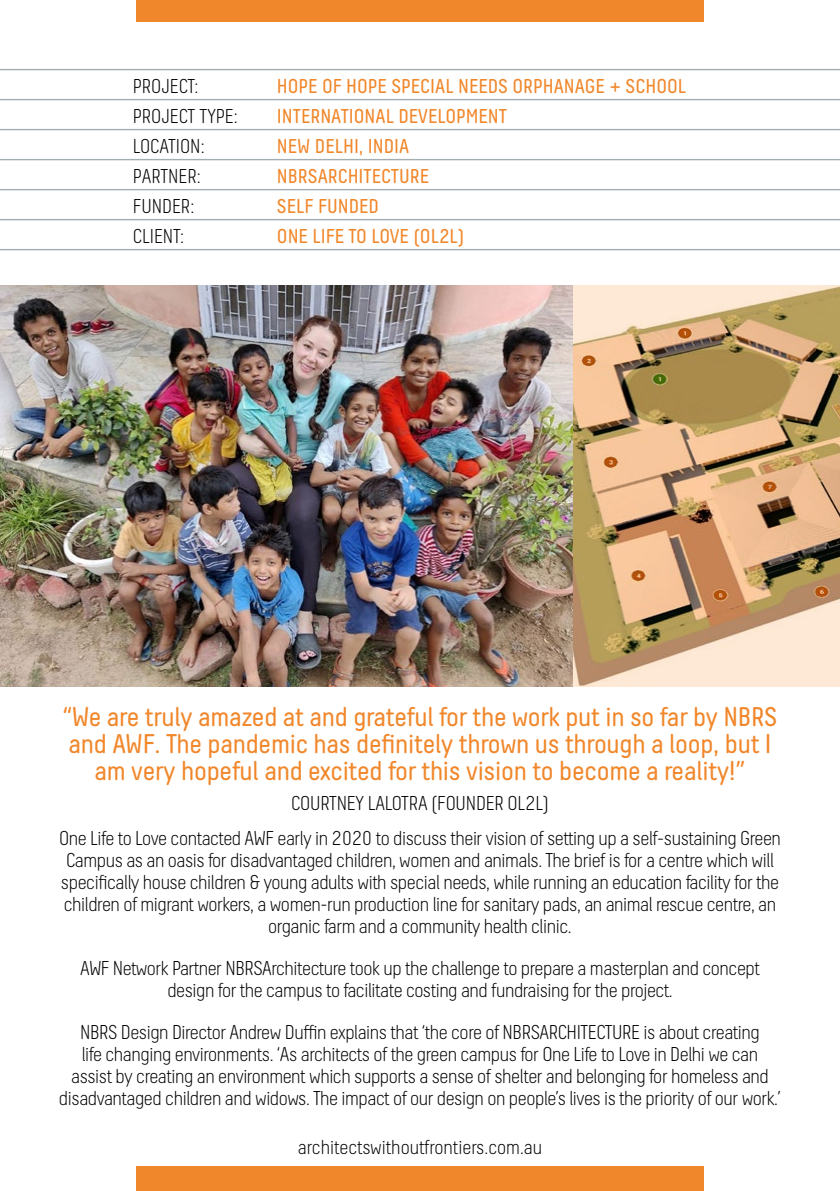
<style>
.page{position:relative;width:840px;height:1191px;background:#fff}
.page>*{position:absolute;margin:0;border:0;box-sizing:border-box;transform-origin:0 0}
.t1{font:27px/27px "Decima Round A";letter-spacing:-.01em;color:#f1872b;text-align:center}
.t2{font:20px/22px "Decima Round A Light";letter-spacing:-.02em;color:#000;text-align:center}
.t3{font:20px "Decima Round A";color:#f1872b}
.t4{font:20px "Decima Round A Light";color:#000}
</style>
<div class="page">
<img style="left:0;top:285px;width:572px;height:402px">
<img style="left:572px;top:285px;width:267px;height:402px">
<hr style="left:0;top:69px;width:839px;height:1px;background:#a3adb2">
<hr style="left:0;top:99px;width:839px;height:1px;background:#a3adb2">
<hr style="left:0;top:129px;width:839px;height:1px;background:#a3adb2">
<hr style="left:0;top:159px;width:839px;height:1px;background:#a3adb2">
<hr style="left:0;top:189px;width:839px;height:1px;background:#a3adb2">
<hr style="left:0;top:219px;width:839px;height:1px;background:#a3adb2">
<hr style="left:0;top:249px;width:839px;height:1px;background:#a3adb2">
<div style="left:136px;top:0;width:567px;height:21px;background:#f1872b"></div>
<div style="left:136px;top:1166px;width:567px;height:25px;background:#f1872b"></div>
<p class="t4" style="left:133px;top:75px;width:67px">PROJECT:</p>
<p class="t3" style="left:277px;top:75px;width:410px">HOPE OF HOPE SPECIAL NEEDS ORPHANAGE + SCHOOL</p>
<p class="t4" style="left:133px;top:105px;width:106px">PROJECT TYPE:</p>
<p class="t3" style="left:277px;top:105px;width:231px">INTERNATIONAL DEVELOPMENT</p>
<p class="t4" style="left:133px;top:135px;width:73px">LOCATION:</p>
<p class="t3" style="left:277px;top:135px;width:134px">NEW DELHI, INDIA</p>
<p class="t4" style="left:133px;top:165px;width:69px">PARTNER:</p>
<p class="t3" style="left:277px;top:165px;width:153px">NBRSARCHITECTURE</p>
<p class="t2" style="left:133px;top:195px;width:63px">FUNDER:</p>
<p class="t3" style="left:277px;top:195px;width:103px">SELF FUNDED</p>
<p class="t2" style="left:133px;top:225px;width:53px">CLIENT:</p>
<p class="t3" style="left:277px;top:225px;width:189px">ONE LIFE TO LOVE (OL2L)</p>
<h1 class="t1" style="left:62px;top:703px;width:716px">“We are truly amazed at and grateful for the work put in so far by NBRS and AWF. The pandemic has definitely thrown us through a loop, but I am very hopeful and excited for this vision to become a reality!”</h1>
<p class="t2" style="left:59px;top:785px;width:723px;line-height:35.4px">COURTNEY LALOTRA (FOUNDER OL2L)<br>One Life to Love contacted AWF early in 2020 to discuss their vision of setting up a self-sustaining Green</p>
<p class="t2" style="left:61px;top:849px;width:719px">Campus as an oasis for disadvantaged children, women and animals. The brief is for a centre which will specifically house children &amp; young adults with special needs, while running an education facility for the children of migrant workers, a women-run production line for sanitary pads, an animal rescue centre, an organic farm and a community health clinic.</p>
<p class="t2" style="left:80px;top:957px;width:681px">AWF Network Partner NBRSArchitecture took up the challenge to prepare a masterplan and concept design for the campus to facilitate costing and fundraising for the project.</p>
<p class="t2" style="left:59px;top:1021px;width:723px">NBRS Design Director Andrew Duffin explains that ‘the core of NBRSARCHITECTURE is about creating<br>life changing environments. ‘As architects of the green campus for One Life to Love in Delhi we can assist by creating an environment which supports a sense of shelter and belonging for homeless and disadvantaged children and widows. The impact of our design on people’s lives is the priority of our work.’</p>
<p class="t4" style="left:297px;top:1136px;width:246px">architectswithoutfrontiers.com.au</p>
</div>
